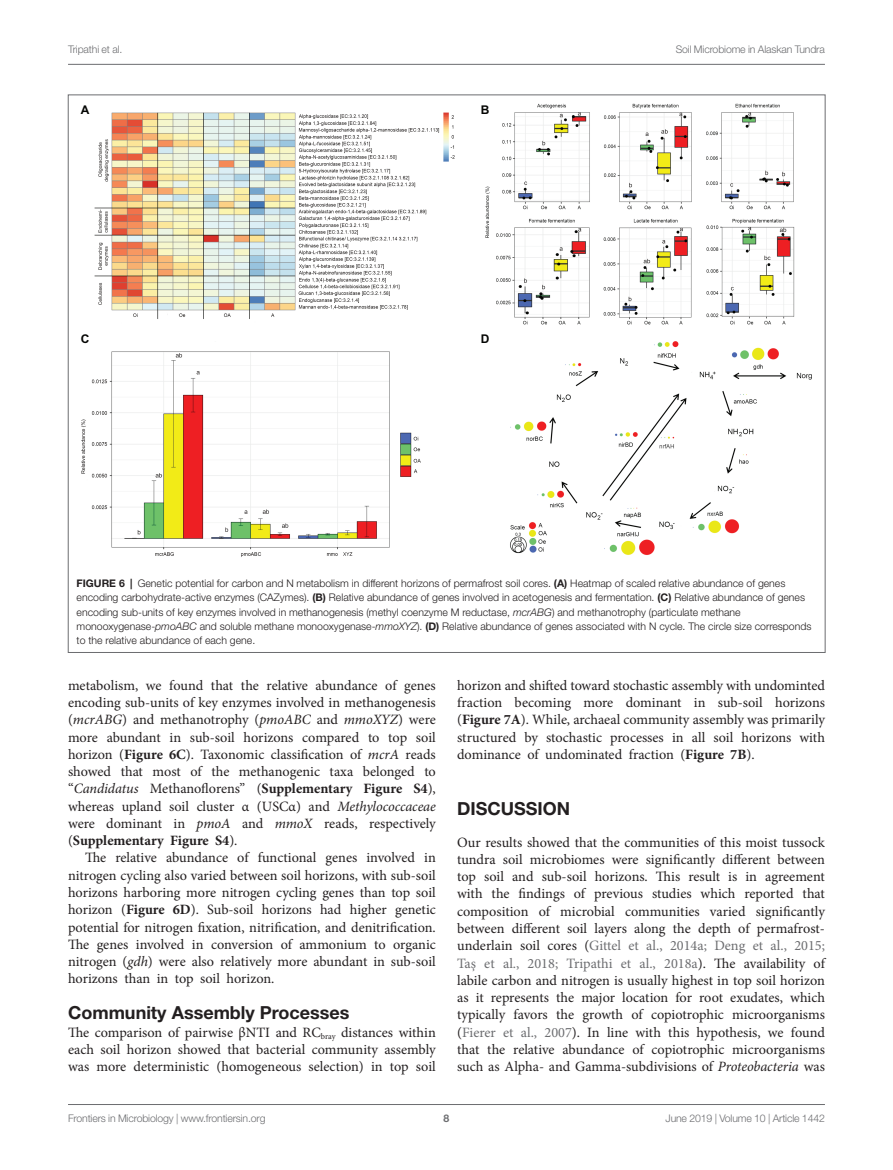
<style>
.page{position:relative;width:893px;height:1170px;background:#fff}
.page>*{position:absolute;margin:0;border:0;box-sizing:border-box;transform-origin:0 0}
.HEAD_2{font:700 18px "Helvetica Neue LT Std";color:#231f20}
.HEAD_1{font:700 18px "Helvetica Neue LT Std";color:#231f20}
.TEXT_FLUSH{font:14.25px/17.2px "Minion Pro";letter-spacing:-.005em;color:#231f20;text-align:justify}
.TEXT{font:14.25px/17.2px "Minion Pro";letter-spacing:-.005em;color:#231f20;text-align:justify}
.t1{font:700 12px "Arial";color:#040503}
.FIG_LEG{font:300 10.5px/14.2px "Helvetica Neue LT Std";color:#231f20}
.t2{font:300 10.5px "Helvetica Neue LT Std";letter-spacing:-.015em;color:#6c6d70}
.t3{font:700 10.5px "Helvetica Neue LT Std";color:#6c6d70}
.s1{font-weight:700}
.s2{font-style:italic}
.s3{color:#6c6d70}
</style>
<div class="page">
<hr style="left:68px;top:64px;width:757px;height:1px;background:#6c6d70">
<hr style="left:68px;top:1104px;width:757px;height:1px;background:#6c6d70">
<img style="left:81px;top:103px;width:731px;height:454px">
<p class="t2" style="left:68px;top:42px;width:56px">Tripathi et al.</p>
<p class="t2" style="left:676px;top:42px;width:151px">Soil Microbiome in Alaskan Tundra</p>
<p class="t1" style="left:81px;top:102px;width:10px">A</p>
<p class="t1" style="left:481px;top:102px;width:10px">B</p>
<p class="t1" style="left:81px;top:331px;width:10px">C</p>
<p class="t1" style="left:481px;top:331px;width:10px">D</p>
<p class="FIG_LEG" style="left:77px;top:576px;width:736px"><span class="s1">FIGURE 6 |</span> Genetic potential for carbon and N metabolism in different horizons of permafrost soil cores. <span class="s1">(A)</span> Heatmap of scaled relative abundance of genes encoding carbohydrate-active enzymes (CAZymes). <span class="s1">(B)</span> Relative abundance of genes involved in acetogenesis and fermentation. <span class="s1">(C)</span> Relative abundance of genes encoding sub-units of key enzymes involved in methanogenesis (methyl coenzyme M reductase, <span class="s2">mcrABG</span>) and methanotrophy (particulate methane monooxygenase-<span class="s2">pmoABC</span> and soluble methane monooxygenase-<span class="s2">mmoXYZ</span>). <span class="s1">(D)</span> Relative abundance of genes associated with N cycle. The circle size corresponds to the relative abundance of each gene.</p>
<p class="TEXT_FLUSH" style="left:68px;top:676px;width:369px">metabolism, we found that the relative abundance of genes encoding sub-units of key enzymes involved in methanogenesis (<span class="s2">mcrABG</span>) and methanotrophy (<span class="s2">pmoABC</span> and <span class="s2">mmoXYZ</span>) were more abundant in sub-soil horizons compared to top soil horizon (<span class="s1">Figure 6C</span>). Taxonomic classification of <span class="s2">mcrA</span> reads showed that most of the methanogenic taxa belonged to “<span class="s2">Candidatus</span> Methanoflorens” (<span class="s1">Supplementary Figure S4</span>), whereas upland soil cluster α (USCα) and <span class="s2">Methylococcaceae </span>were dominant in <span class="s2">pmoA</span> and <span class="s2">mmoX</span> reads, respectively (<span class="s1">Supplementary Figure S4</span>).</p>
<p class="TEXT" style="left:68px;top:849px;width:369px;text-indent:17px">The relative abundance of functional genes involved in nitrogen cycling also varied between soil horizons, with sub-soil horizons harboring more nitrogen cycling genes than top soil horizon (<span class="s1">Figure 6D</span>). Sub-soil horizons had higher genetic potential for nitrogen fixation, nitrification, and denitrification.<br>The genes involved in conversion of ammonium to organic nitrogen (<span class="s2">gdh</span>) were also relatively more abundant in sub-soil horizons than in top soil horizon.</p>
<p class="HEAD_2" style="left:68px;top:1001px;width:283px">Community Assembly Processes</p>
<p class="TEXT_FLUSH" style="left:68px;top:1023px;width:369px">The comparison of pairwise βNTI and RC<sub>bray</sub> distances within each soil horizon showed that bacterial community assembly was more deterministic (homogeneous selection) in top soil</p>
<p class="TEXT_FLUSH" style="left:457px;top:676px;width:369px">horizon and shifted toward stochastic assembly with undominted fraction becoming more dominant in sub-soil horizons (<span class="s1">Figure 7A</span>). While, archaeal community assembly was primarily structured by stochastic processes in all soil horizons with dominance of undominated fraction (<span class="s1">Figure 7B</span>).</p>
<p class="HEAD_1" style="left:457px;top:797px;width:115px">DISCUSSION</p>
<p class="TEXT_FLUSH" style="left:457px;top:833px;width:369px">Our results showed that the communities of this moist tussock tundra soil microbiomes were significantly different between top soil and sub-soil horizons. This result is in agreement with the findings of previous studies which reported that composition of microbial communities varied significantly between different soil layers along the depth of permafrost&shy;underlain soil cores (<span class="s3">Gittel et al., 2014a; Deng et al., 2015; Taş et al., 2018; Tripathi et al., 2018a</span>). The availability of labile carbon and nitrogen is usually highest in top soil horizon as it represents the major location for root exudates, which typically favors the growth of copiotrophic microorganisms (<span class="s3">Fierer et al., 2007</span>). In line with this hypothesis, we found that the relative abundance of copiotrophic microorganisms such as Alpha- and Gamma-subdivisions of <span class="s2">Proteobacteria</span> was</p>
<p class="t2" style="left:68px;top:1111px;width:199px">Frontiers in Microbiology | www.frontiersin.org</p>
<p class="t3" style="left:444px;top:1111px;width:7px">8</p>
<p class="t2" style="left:666px;top:1111px;width:161px">June 2019 | Volume 10 | Article 1442</p>
</div>
